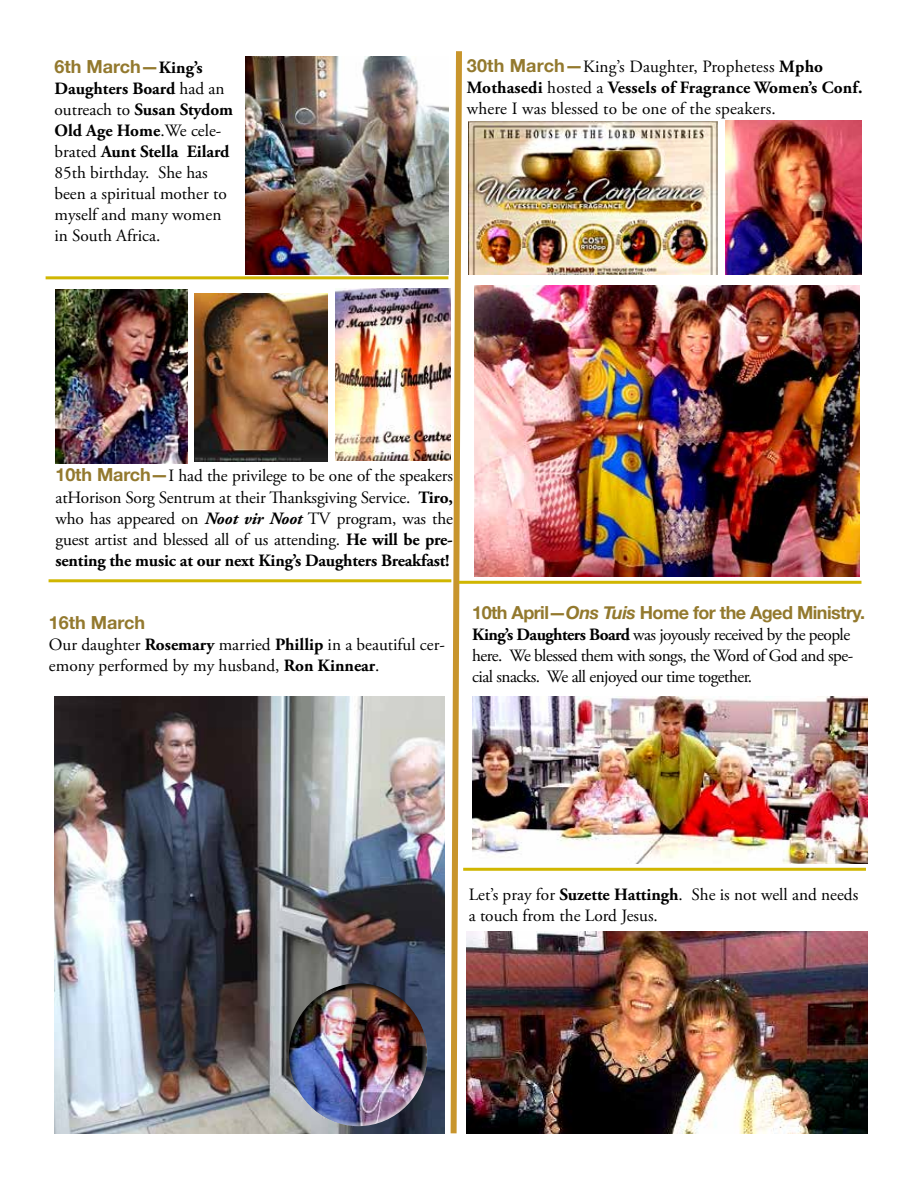
<style>
.page{position:relative;width:918px;height:1188px;background:#fff}
.page>*{position:absolute;margin:0;border:0;box-sizing:border-box;transform-origin:0 0}
.t1{font:700 18px "Helvetica Neue";letter-spacing:-.03em;color:#93792e}
.t2{font:700 18px "Helvetica Neue";color:#93792e}
.t3{font:17.25px/21px "Adobe Garamond Pro";color:#000}
.t4{font:17.25px/21px "Adobe Garamond Pro";letter-spacing:-.03em;color:#000}
.s1{font-family:"Adobe Garamond Pro";font-size:17.25px;color:#000}
.s2{font-weight:700}
.s3{font-family:"Helvetica Neue";font-weight:700;font-size:18px;color:#93792e}
.s4{font-weight:700;font-style:italic}
.s5{font-style:italic}
</style>
<div class="page">
<img style="left:475px;top:285px;width:385px;height:291px">
<img style="left:466px;top:932px;width:401px;height:202px">
<img style="left:245px;top:56px;width:203px;height:218px">
<img style="left:726px;top:120px;width:135px;height:154px">
<img style="left:468px;top:121px;width:250px;height:153px">
<img style="left:473px;top:697px;width:394px;height:166px">
<img style="left:336px;top:288px;width:112px;height:173px">
<img style="left:56px;top:289px;width:132px;height:175px">
<img style="left:54px;top:697px;width:391px;height:437px">
<div style="left:295px;top:1018px;width:133px;height:108px;background:#fff;opacity:.75"></div>
<div style="left:289px;top:983px;width:136px;height:121px;background:#000;opacity:.75"></div>
<img style="left:194px;top:294px;width:133px;height:167px">
<svg style="left:448px;top:51px;width:17px;height:1083px"></svg>
<hr style="left:46px;top:276px;width:402px;height:3px;background:#d0b600">
<hr style="left:49px;top:579px;width:402px;height:3px;background:#d0b600">
<hr style="left:459px;top:581px;width:402px;height:3px;background:#d0b600">
<hr style="left:463px;top:868px;width:403px;height:3px;background:#d0b600">
<p class="t2" style="left:55px;top:52px;width:150px">6th March—<span class="s1">King’s</span></p>
<p class="t3" style="left:55px;top:79px;width:180px"><span class="s2">Daughters Board</span> had an outreach to <span class="s2">Susan Stydom<br>Old Age Home</span>.We cele&shy;brated <span class="s2">Aunt Stella Eilard<br></span>85th birthday. She has been a spiritual mother to myself and many women in South Africa.</p>
<p class="t3" style="left:467px;top:56px;width:397px"><span class="s3">30th March—</span>King’s Daughter, Prophetess <span class="s2">Mpho<br>Mothasedi</span> hosted a <span class="s2">Vessels of Fragrance Women’s Conf. </span>where I was blessed to be one of the speakers.</p>
<p class="t3" style="left:56px;top:466px;width:399px;text-align:justify"><span class="s3">10th March—</span>I had the privilege to be one of the speakers atHorison Sorg Sentrum at their Thanksgiving Service. <span class="s2">Tiro, </span>who has appeared on <span class="s4">Noot vir Noot</span> TV program, was the guest artist and blessed all of us attending. <span class="s2">He will be pre&shy;senting the music at our next King’s Daughters Breakfast!</span></p>
<p class="t2" style="left:49px;top:608px;width:98px">16th March</p>
<p class="t3" style="left:49px;top:634px;width:397px">Our daughter <span class="s2">Rosemary</span> married <span class="s2">Phillip</span> in a beautiful cer&shy;emony performed by my husband, <span class="s2">Ron Kinnear</span>.</p>
<p class="t1" style="left:472px;top:599px;width:394px">10th April—<span class="s5">Ons Tuis</span> Home for the Aged Ministry.</p>
<p class="t4" style="left:472px;top:625px;width:383px"><span class="s2">King’s Daughters Board</span> was joyously received by the people here. We blessed them with songs, the Word of God and spe&shy;cial snacks. We all enjoyed our time together.</p>
<p class="t3" style="left:469px;top:884px;width:391px">Let’s pray for <span class="s2">Suzette Hattingh</span>. She is not well and needs a touch from the Lord Jesus.</p>
</div>
